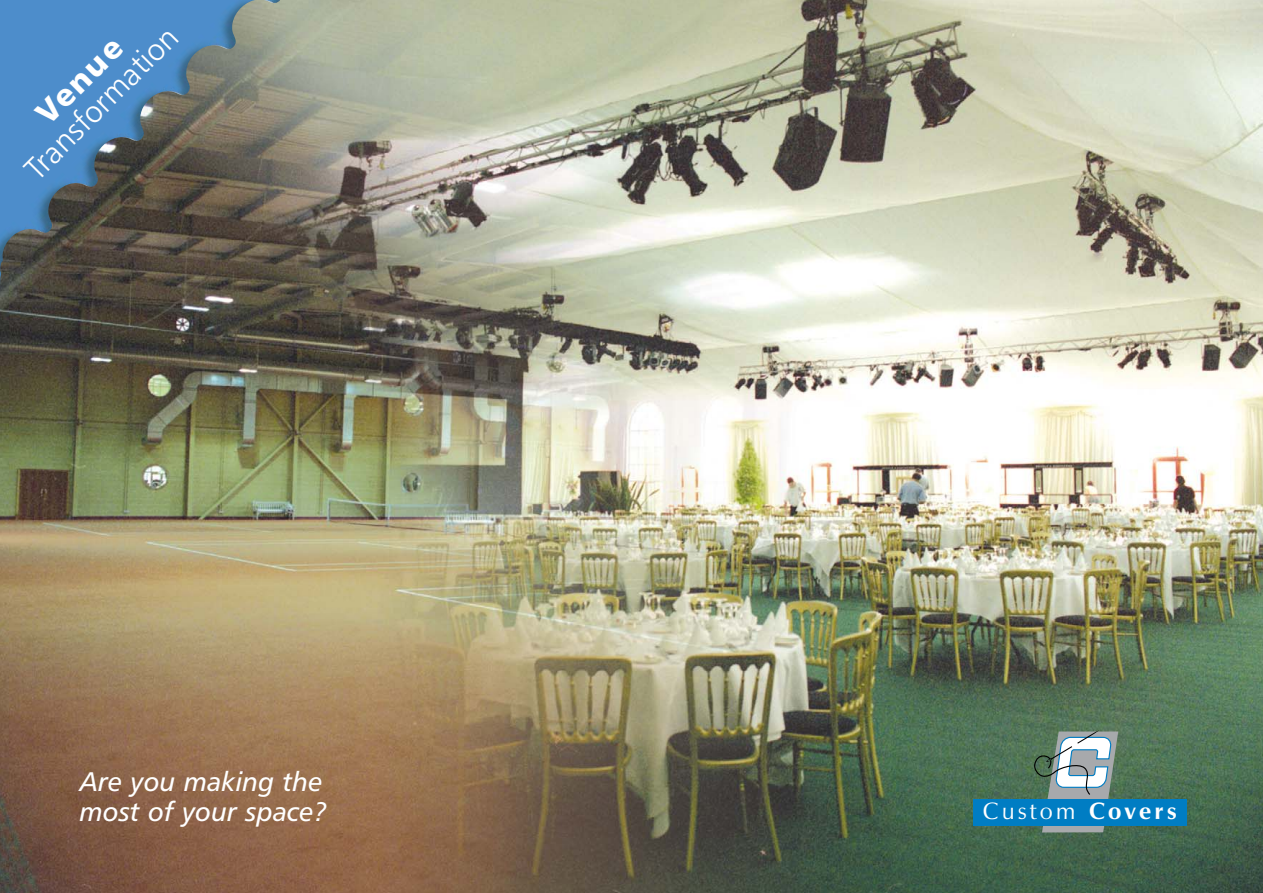
<style>
.page{position:relative;width:1263px;height:893px;background:#fff}
.page>*{position:absolute;margin:0;border:0;box-sizing:border-box;transform-origin:0 0}
.t1{font:31.5px "Humanist 777 BT Light B";color:#fff}
.t2{font:31.5px "Humanist 777 BT Black B";color:#fff}
.t3{font:27px/30px "Humanist 777 BT Italic B";color:#fff}
.t4{font:23.85px "Zapf Humanist 601 BT";letter-spacing:.13em;color:#fff}
.s1{font-weight:700}
</style>
<div class="page">
<img style="left:0;top:0;width:1263px;height:893px">
<svg style="left:1032px;top:730px;width:86px;height:102px"></svg>
<div style="left:973px;top:800px;width:214px;height:26px;background:#007dc3"></div>
<img style="left:0;top:0;width:354px;height:314px">
<p class="t1" style="left:20px;top:164px;width:203px;rotate:-45deg">Transformation</p>
<p class="t2" style="left:29px;top:106px;width:109px;rotate:-45deg">Venue</p>
<p class="t3" style="left:80px;top:769px;width:249px">Are you making the most of your space?</p>
<p class="t4" style="left:983px;top:802px;width:196px">Custom <span class="s1">Covers</span></p>
</div>
